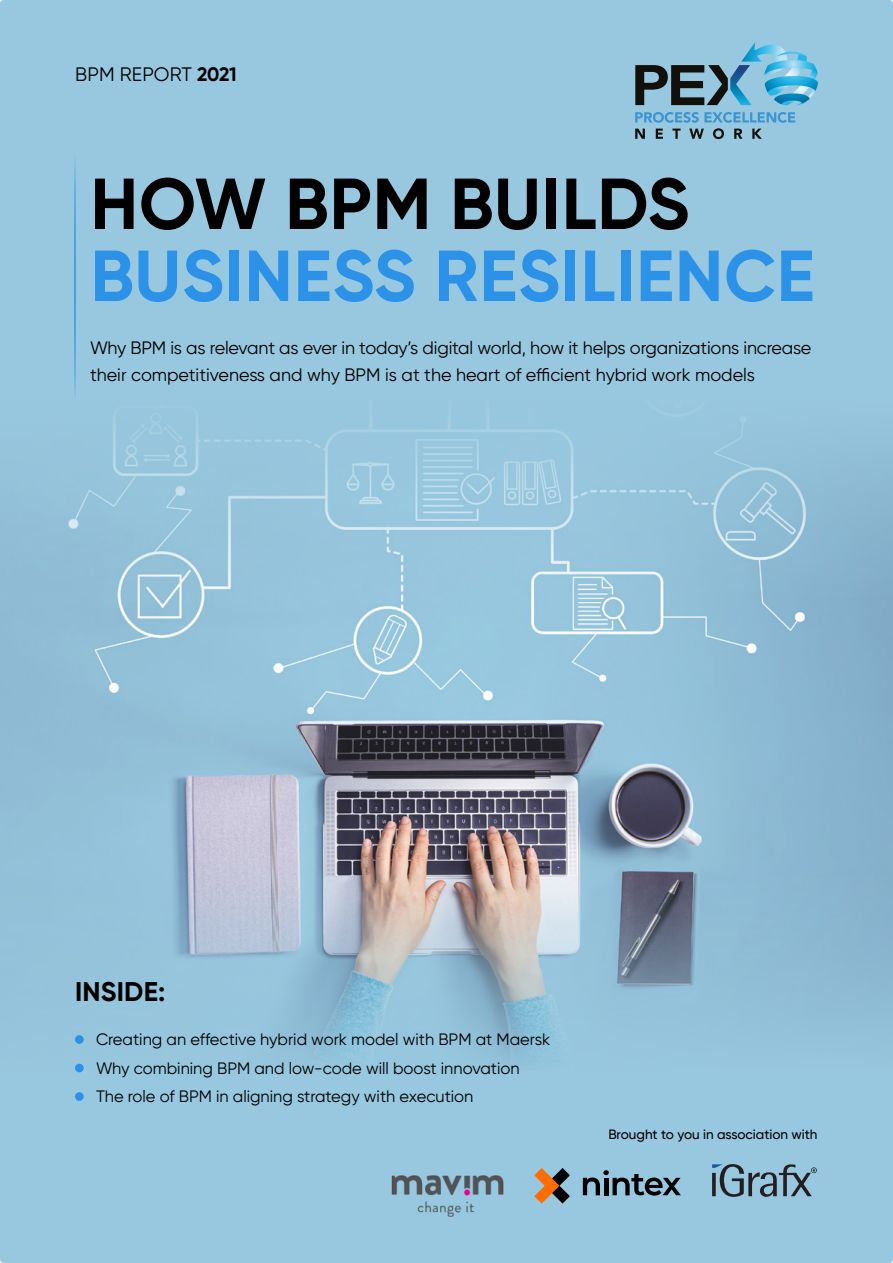
<style>
.page{position:relative;width:893px;height:1263px;background:#98c8df}
.page>*{position:absolute;margin:0;border:0;box-sizing:border-box;transform-origin:0 0}
.t1{font:700 72px "Gilroy";letter-spacing:.01em;color:#2c92e8}
.t2{font:700 72px "Gilroy";letter-spacing:.01em;color:#000}
.t3{font:700 27px "Gilroy";letter-spacing:.01em;color:#000}
.t4{font:19.5px "Gilroy";letter-spacing:.01em;color:#000}
.t5{font:18px/27px "Gilroy";letter-spacing:-.01em;color:#000}
.t6{font:16.5px "Gilroy";color:#000}
.t7{font:500 13.5px "Gilroy";color:#000}
.s1{font-weight:700}
</style>
<div class="page">
<img style="left:0;top:420px;width:893px;height:651px">
<svg style="left:635px;top:65px;width:93px;height:40px"></svg>
<img style="left:730px;top:65px;width:22px;height:40px">
<img style="left:741px;top:42px;width:48px;height:33px">
<img style="left:764px;top:52px;width:54px;height:52px">
<svg style="left:635px;top:112px;width:160px;height:27px"></svg>
<div style="left:75px;top:1035px;width:9px;height:9px;background:#2c92e8;border-radius:50%"></div>
<div style="left:75px;top:1064px;width:9px;height:8px;background:#2c92e8;border-radius:50%"></div>
<div style="left:75px;top:1092px;width:9px;height:9px;background:#2c92e8;border-radius:50%"></div>
<hr style="left:74px;top:154px;width:2px;height:246px;background:#2c92e8">
<svg style="left:712px;top:1164px;width:105px;height:33px"></svg>
<svg style="left:534px;top:1168px;width:36px;height:35px"></svg>
<svg style="left:583px;top:1170px;width:98px;height:25px"></svg>
<img style="left:391px;top:1175px;width:113px;height:43px">
<p class="t4" style="left:75px;top:62px;width:163px">BPM REPORT <span class="s1">2021</span></p>
<p class="t2" style="left:90px;top:159px;width:601px">HOW BPM BUILDS</p>
<p class="t1" style="left:90px;top:231px;width:726px">BUSINESS RESILIENCE</p>
<p class="t5" style="left:90px;top:334px;width:723px">Why BPM is as relevant as ever in today’s digital world, how it helps organizations increase their competitiveness and why BPM is at the heart of efficient hybrid work models</p>
<p class="t3" style="left:75px;top:975px;width:92px">INSIDE:</p>
<p class="t6" style="left:96px;top:1029px;width:456px">Creating an effective hybrid work model with BPM at Maersk</p>
<p class="t6" style="left:96px;top:1058px;width:425px">Why combining BPM and low-code will boost innovation</p>
<p class="t6" style="left:96px;top:1086px;width:379px">The role of BPM in aligning strategy with execution</p>
<p class="t7" style="left:608px;top:1126px;width:211px">Brought to you in association with</p>
</div>
